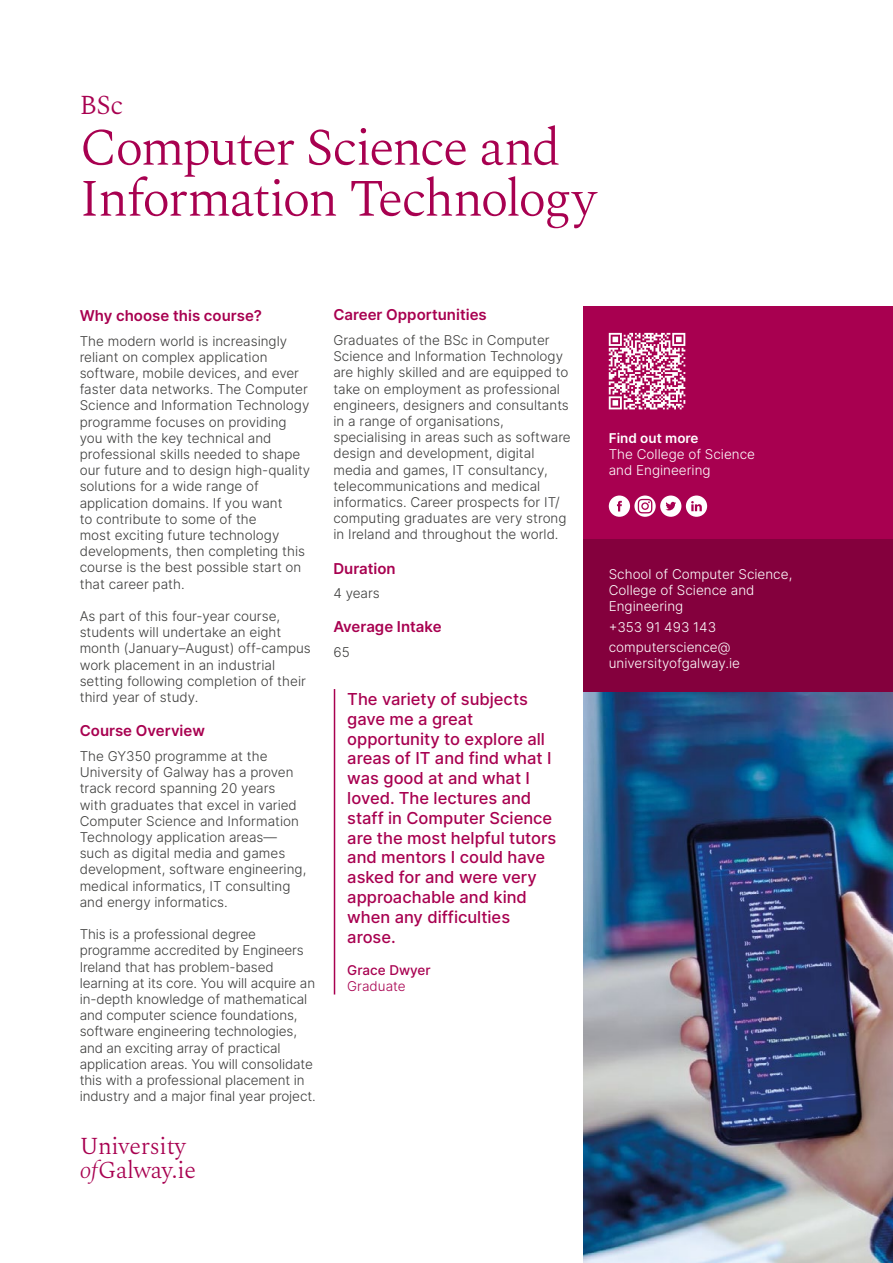
<style>
.page{position:relative;width:893px;height:1263px;background:#fff}
.page>*{position:absolute;margin:0;border:0;box-sizing:border-box;transform-origin:0 0}
.t1{font:300 52.5px/51px "Spectral";letter-spacing:-.04em;color:#a80050}
.t2{font:300 27px "Spectral";color:#a80050}
.t3{font:300 24px "Spectral";letter-spacing:-.01em;color:#a80050}
.t4{font:500 16.5px/19.8px "Inter";color:#a80050}
.t5{font:600 15px "Inter";color:#a80050}
.t6{font:300 13.5px/16.2px "Inter";color:#3c3c3b}
.t7{font:300 13.5px/16.2px "Inter";color:#fff}
.t8{font:600 13.5px "Inter";color:#fff}
.t9{font:500 13.5px "Inter";color:#a80050}
.t10{font:300 13.5px "Inter";color:#a80050}
.s1{font-style:italic}
</style>
<div class="page">
<hr style="left:334px;top:689px;width:1px;height:305px;background:#a80050">
<div style="left:584px;top:306px;width:309px;height:233px;background:#a80050"></div>
<svg style="left:609px;top:495px;width:98px;height:22px"></svg>
<div style="left:584px;top:539px;width:309px;height:154px;background:#84003d"></div>
<img style="left:584px;top:693px;width:309px;height:570px">
<svg style="left:609px;top:333px;width:76px;height:76px"></svg>
<p class="t2" style="left:80px;top:85px;width:45px">BSc</p>
<p class="t1" style="left:80px;top:118px;width:518px">Computer Science and<br>Information Technology</p>
<p class="t5" style="left:80px;top:304px;width:184px">Why choose this course?</p>
<p class="t6" style="left:80px;top:332px;width:232px">The modern world is increasingly reliant on complex application software, mobile devices, and ever faster data networks. The Computer<br>Science and Information Technology programme focuses on providing you with the key technical and professional skills needed to shape our future and to design high-quality solutions for a wide range of application domains. If you want<br>to contribute to some of the<br>most exciting future technology developments, then completing this course is the best possible start on that career path.</p>
<p class="t6" style="left:80px;top:608px;width:233px">As part of this four-year course, students will undertake an eight month (January–August) off-campus work placement in an industrial setting following completion of their third year of study.</p>
<p class="t5" style="left:80px;top:720px;width:127px">Course Overview</p>
<p class="t6" style="left:80px;top:748px;width:228px">The GY350 programme at the<br>University of Galway has a proven track record spanning 20 years<br>with graduates that excel in varied<br>Computer Science and Information<br>Technology application areas— such as digital media and games development, software engineering, medical informatics, IT consulting and energy informatics.</p>
<p class="t6" style="left:80px;top:926px;width:237px">This is a professional degree programme accredited by Engineers Ireland that has problem-based learning at its core. You will acquire an in-depth knowledge of mathematical and computer science foundations, software engineering technologies, and an exciting array of practical application areas. You will consolidate this with a professional placement in industry and a major final year project.</p>
<p class="t3" style="left:80px;top:1128px;width:108px">University</p>
<p class="t3" style="left:80px;top:1152px;width:118px"><span class="s1">of</span>Galway.ie</p>
<p class="t5" style="left:333px;top:304px;width:155px">Career Opportunities</p>
<p class="t6" style="left:333px;top:332px;width:239px">Graduates of the BSc in Computer Science and Information Technology are highly skilled and are equipped to take on employment as professional engineers, designers and consultants in a range of organisations, specialising in areas such as software design and development, digital media and games, IT consultancy, telecommunications and medical informatics. Career prospects for IT/ computing graduates are very strong in Ireland and throughout the world.</p>
<p class="t5" style="left:333px;top:557px;width:64px">Duration</p>
<p class="t6" style="left:333px;top:585px;width:48px">4 years</p>
<p class="t5" style="left:333px;top:616px;width:110px">Average Intake</p>
<p class="t6" style="left:333px;top:644px;width:18px">65</p>
<p class="t4" style="left:347px;top:689px;width:211px">The variety of subjects gave me a great opportunity to explore all areas of IT and find what I was good at and what I loved. The lectures and staff in Computer Science are the most helpful tutors and mentors I could have asked for and were very approachable and kind when any difficulties arose.</p>
<p class="t9" style="left:347px;top:960px;width:85px">Grace Dwyer</p>
<p class="t10" style="left:347px;top:977px;width:60px">Graduate</p>
<p class="t8" style="left:609px;top:428px;width:91px">Find out more</p>
<p class="t7" style="left:609px;top:446px;width:148px">The College of Science and Engineering</p>
<p class="t7" style="left:609px;top:565px;width:185px">School of Computer Science,<br>College of Science and<br>Engineering</p>
<p class="t7" style="left:609px;top:618px;width:109px">+353 91 493 143</p>
<p class="t7" style="left:609px;top:639px;width:133px">computerscience@ universityofgalway.ie</p>
</div>
